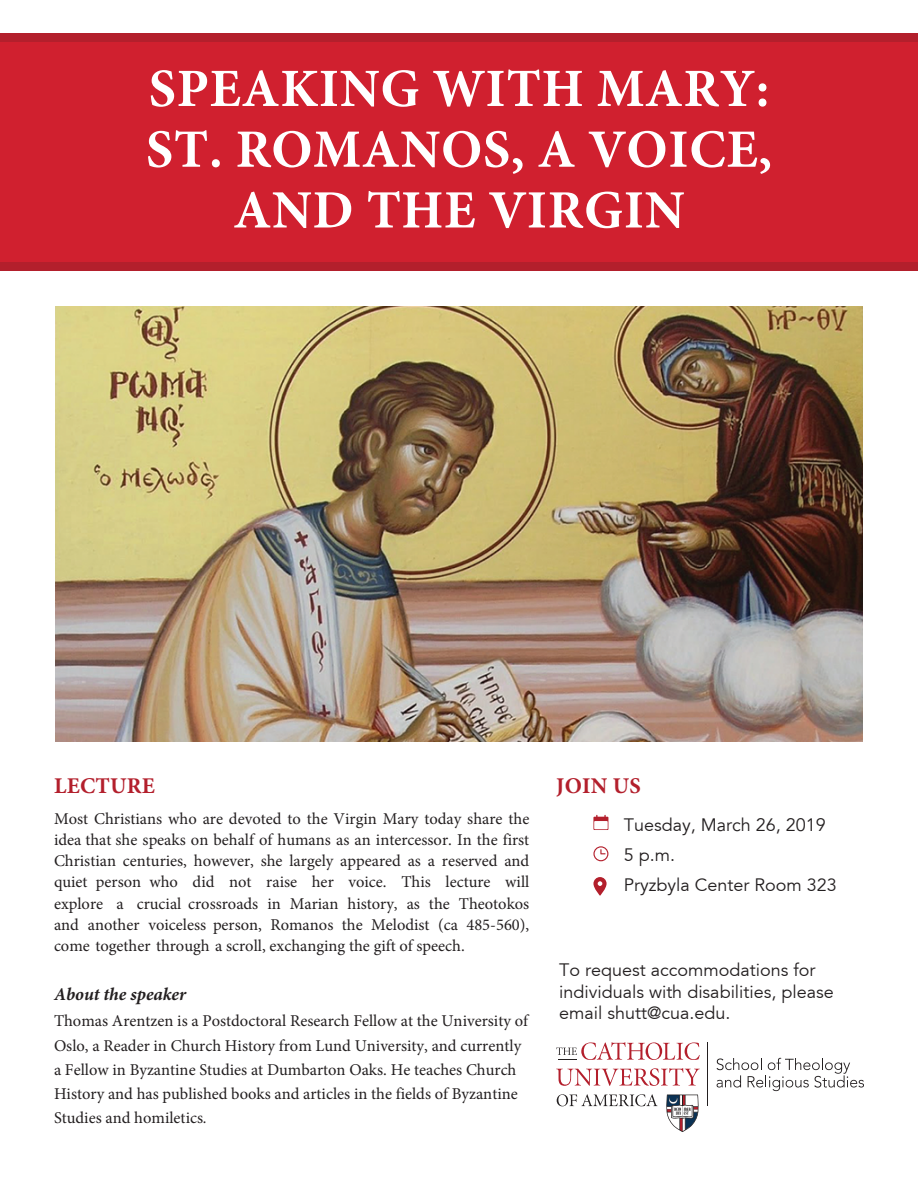
<style>
.page{position:relative;width:918px;height:1188px;background:#fff}
.page>*{position:absolute;margin:0;border:0;box-sizing:border-box;transform-origin:0 0}
.t1{font:700 54px/60.8px "Minion Pro";letter-spacing:.01em;color:#fff;text-align:center}
.t2{font:700 22.5px "Minion Pro";letter-spacing:.01em;color:#b31f2c}
.t3{font:18px/30px "Avenir";color:#231f20}
.t4{font:italic 700 18px "Minion Pro";color:#231f20}
.t5{font:16.5px/21.3px "Minion Pro";color:#231f20;text-align:justify}
.s1{font-style:italic}
</style>
<div class="page">
<div style="left:0;top:42px;width:918px;height:220px;background:#d0202f"></div>
<div style="left:0;top:262px;width:918px;height:9px;background:#b31f2c"></div>
<div style="left:0;top:33px;width:918px;height:9px;background:#b31f2c"></div>
<img style="left:56px;top:306px;width:806px;height:436px">
<hr style="left:707px;top:1043px;width:1px;height:63px;background:#231f20">
<svg style="left:557px;top:1094px;width:101px;height:12px"></svg>
<svg style="left:556px;top:1068px;width:144px;height:18px"></svg>
<svg style="left:556px;top:1042px;width:144px;height:18px"></svg>
<svg style="left:666px;top:1095px;width:33px;height:37px"></svg>
<svg style="left:717px;top:1058px;width:147px;height:33px"></svg>
<svg style="left:593px;top:877px;width:14px;height:19px"></svg>
<svg style="left:593px;top:815px;width:15px;height:15px"></svg>
<svg style="left:593px;top:846px;width:15px;height:15px"></svg>
<p class="t1" style="left:146px;top:58px;width:628px">SPEAKING WITH MARY:<br>ST. ROMANOS, A VOICE,<br>AND THE VIRGIN</p>
<p class="t2" style="left:54px;top:770px;width:102px">LECTURE</p>
<p class="t5" style="left:54px;top:808px;width:477px">Most Christians who are devoted to the Virgin Mary today share the idea that she speaks on behalf of humans as an intercessor. In the first Christian centuries, however, she largely appeared as a reserved and quiet person who did not raise her voice. This lecture will explore a crucial crossroads in Marian history, as the Theotokos and another voiceless person, Romanos the Melodist (ca 485-560), come together through a scroll, exchanging the gift of speech.</p>
<p class="t4" style="left:54px;top:981px;width:134px">About the speaker</p>
<p class="t5" style="left:54px;top:1009px;width:476px;line-height:24.2px;text-align:left">Thomas Arentzen is a Postdoctoral Research Fellow at the University of Oslo, a Reader in Church History from Lund University, and currently a Fellow in Byzantine Studies at Dumbarton Oaks. He teaches Church History and has published books and articles in the fields of Byzantine Studies and homiletics<span class="s1">.</span></p>
<p class="t2" style="left:556px;top:770px;width:86px">JOIN US</p>
<p class="t3" style="left:624px;top:810px;width:215px">Tuesday, March 26, 2019<br>5 p.m.<br>Pryzbyla Center Room 323</p>
<p class="t3" style="left:559px;top:959px;width:276px;line-height:21.6px">To request accommodations for individuals with disabilities, please email shutt@cua.edu.</p>
</div>
